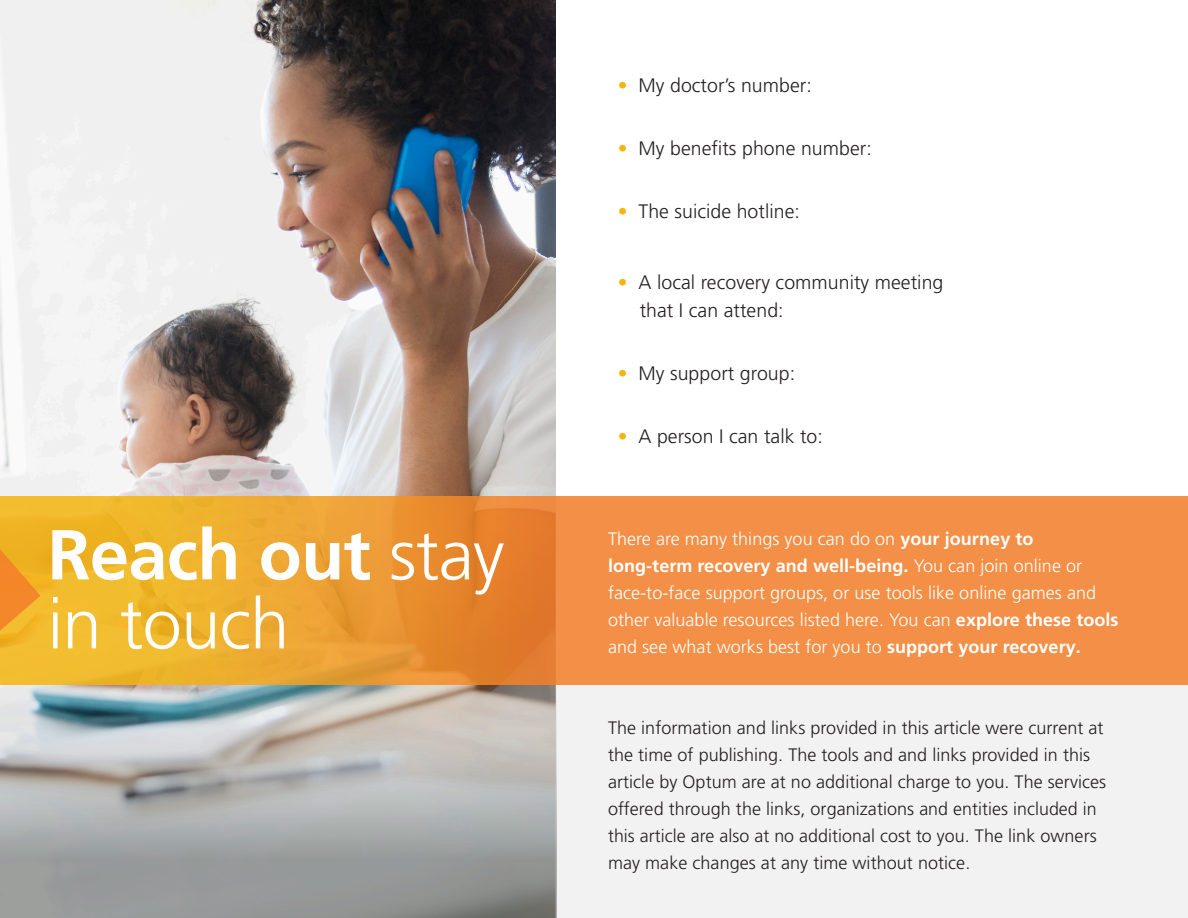
<style>
.page{position:relative;width:1188px;height:918px;background:#fff}
.page>*{position:absolute;margin:0;border:0;box-sizing:border-box;transform-origin:0 0}
.t1{font:700 70.5px "Frutiger LT Pro";letter-spacing:-.01em;color:#fff}
.t2{font:300 70.5px "Frutiger LT Pro";letter-spacing:-.01em;color:#fff}
.Paragraph_Style2{font:300 19.5px/28.5px "Frutiger LT Pro";letter-spacing:.005em;color:#231f20}
.Paragraph_Style2-2{font:300 18px/27px "Frutiger LT Pro";letter-spacing:.005em;color:#231f20}
.Paragraph_Style2-3{font:300 18px/27px "Frutiger LT Pro";letter-spacing:.005em;color:#fff}
.s1{font-weight:300}
.s2{color:#f4b511}
.s3{font-weight:700}
</style>
<div class="page">
<img style="left:0;top:0;width:556px;height:497px">
<svg style="left:0;top:685px;width:555px;height:233px;background:#a8abaa"></svg>
<div style="left:555px;top:497px;width:633px;height:421px;background:#f3f2f2"></div>
<svg style="left:40px;top:497px;width:1148px;height:188px;background:#ef963b"></svg>
<svg style="left:0;top:495px;width:40px;height:252px;background:#ecb957"></svg>
<p class="t1" style="left:48px;top:513px;width:458px">Reach out <span class="s1">stay</span></p>
<p class="t2" style="left:48px;top:583px;width:243px">in touch</p>
<p class="Paragraph_Style2" style="left:618px;top:72px;width:196px"><span class="s2">•</span> My doctor’s number:</p>
<p class="Paragraph_Style2" style="left:618px;top:135px;width:256px"><span class="s2">•</span> My benefits phone number:</p>
<p class="Paragraph_Style2" style="left:618px;top:198px;width:184px"><span class="s2">•</span> The suicide hotline:</p>
<p class="Paragraph_Style2" style="left:640px;top:268px;width:305px;text-indent:-22px"><span class="s2">•</span> A local recovery community meeting that I can attend:</p>
<p class="Paragraph_Style2" style="left:618px;top:360px;width:179px"><span class="s2">•</span> My support group:</p>
<p class="Paragraph_Style2" style="left:618px;top:423px;width:207px"><span class="s2">•</span> A person I can talk to:</p>
<p class="Paragraph_Style2-3" style="left:608px;top:525px;width:512px">There are many things you can do on <span class="s3">your journey to long-term recovery and well-being.</span> You can join online or face-to-face support groups, or use tools like online games and other valuable resources listed here. You can <span class="s3">explore these tools </span>and see what works best for you to <span class="s3">support your recovery.</span></p>
<p class="Paragraph_Style2-2" style="left:608px;top:714px;width:500px">The information and links provided in this article were current at the time of publishing. The tools and and links provided in this article by Optum are at no additional charge to you. The services offered through the links, organizations and entities included in this article are also at no additional cost to you. The link owners may make changes at any time without notice.</p>
</div>
